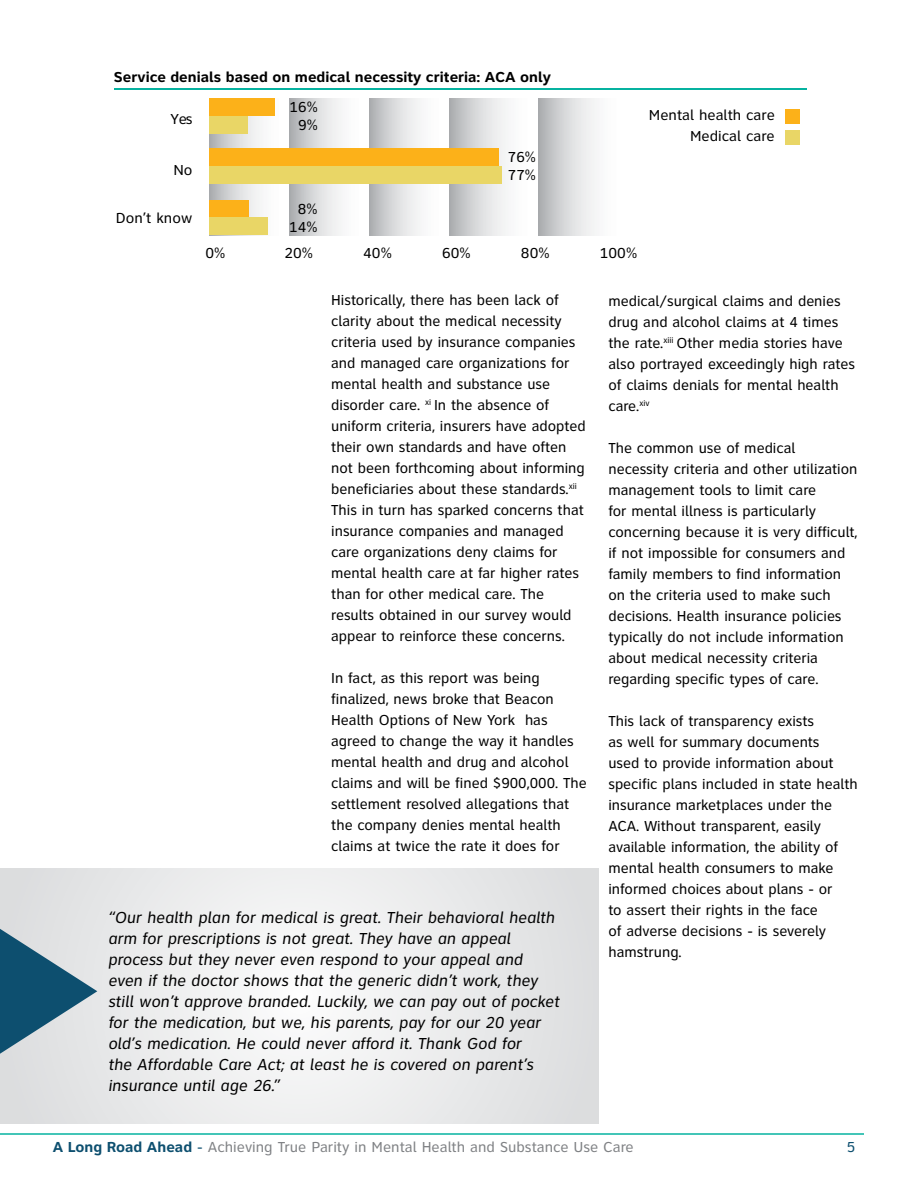
<style>
.page{position:relative;width:918px;height:1188px;background:#fff}
.page>*{position:absolute;margin:0;border:0;box-sizing:border-box;transform-origin:0 0}
.t1{font:italic 16.5px/21px "Clearview ATT";color:#000}
.t2{font:15px/21px "Clearview ATT";color:#000}
.t3{font:15px "Clearview ATT";color:#808285}
.t4{font:700 15px "Clearview ATT";color:#000}
.t5{font:15px "Clearview ATT";color:#0d4f6f}
.s1{font-weight:700;color:#0d4f6f}
.s2{color:#0d4f6f}
</style>
<div class="page">
<hr style="left:0;top:1133px;width:864px;height:2px;background:#06b2a0">
<svg style="left:0;top:868px;width:598px;height:255px"></svg>
<svg style="left:0;top:929px;width:97px;height:125px;background:#7798a9"></svg>
<img style="left:209px;top:98px;width:77px;height:120px">
<img style="left:289px;top:98px;width:78px;height:137px">
<img style="left:369px;top:98px;width:77px;height:137px">
<img style="left:450px;top:98px;width:56px;height:137px">
<div style="left:210px;top:98px;width:65px;height:18px;background:#fcb119"></div>
<div style="left:210px;top:116px;width:38px;height:18px;background:#e9d666"></div>
<div style="left:210px;top:149px;width:289px;height:17px;background:#fcb119"></div>
<div style="left:210px;top:166px;width:292px;height:18px;background:#e9d666"></div>
<div style="left:209px;top:200px;width:39px;height:17px;background:#fcb119"></div>
<div style="left:209px;top:218px;width:59px;height:17px;background:#e9d666"></div>
<hr style="left:115px;top:88px;width:692px;height:2px;background:#06b2a0">
<div style="left:785px;top:109px;width:14px;height:15px;background:#fcb119"></div>
<div style="left:785px;top:130px;width:14px;height:15px;background:#e9d666"></div>
<p class="t4" style="left:114px;top:68px;width:439px">Service denials based on medical necessity criteria: ACA only</p>
<p class="t2" style="left:290px;top:98px;width:30px;line-height:18px;text-align:center">16%<br>9%</p>
<p class="t2" style="left:170px;top:109px;width:24px">Yes</p>
<p class="t2" style="left:649px;top:105px;width:128px;text-align:right">Mental health care<br>Medical care</p>
<p class="t2" style="left:173px;top:159px;width:21px">No</p>
<p class="t2" style="left:116px;top:208px;width:78px">Don’t know</p>
<p class="t2" style="left:289px;top:200px;width:30px;line-height:18px;text-align:center">8%<br>14%</p>
<p class="t2" style="left:508px;top:148px;width:30px;line-height:18px">76%<br>77%</p>
<p class="t2" style="left:206px;top:242px;width:21px">0%</p>
<p class="t2" style="left:284px;top:242px;width:30px">20%</p>
<p class="t2" style="left:363px;top:242px;width:30px">40%</p>
<p class="t2" style="left:442px;top:242px;width:30px">60%</p>
<p class="t2" style="left:521px;top:242px;width:30px">80%</p>
<p class="t2" style="left:600px;top:242px;width:39px">100%</p>
<p class="t2" style="left:331px;top:290px;width:256px">Historically, there has been lack of clarity about the medical necessity criteria used by insurance companies and managed care organizations for mental health and substance use disorder care. <sup>xi</sup> In the absence of uniform criteria, insurers have adopted their own standards and have often not been forthcoming about informing beneficiaries about these standards.<sup>xii </sup>This in turn has sparked concerns that insurance companies and managed care organizations deny claims for mental health care at far higher rates than for other medical care. The results obtained in our survey would appear to reinforce these concerns.</p>
<p class="t2" style="left:331px;top:668px;width:257px">In fact, as this report was being finalized, news broke that Beacon Health Options of New York has agreed to change the way it handles mental health and drug and alcohol claims and will be fined $900,000. The settlement resolved allegations that the company denies mental health claims at twice the rate it does for</p>
<p class="t1" style="left:108px;top:907px;width:453px">“Our health plan for medical is great. Their behavioral health arm for prescriptions is not great. They have an appeal process but they never even respond to your appeal and even if the doctor shows that the generic didn’t work, they still won’t approve branded. Luckily, we can pay out of pocket for the medication, but we, his parents, pay for our 20 year old’s medication. He could never afford it. Thank God for<br>the Affordable Care Act; at least he is covered on parent’s insurance until age 26.”</p>
<p class="t2" style="left:608px;top:291px;width:248px">medical/surgical claims and denies drug and alcohol claims at 4 times the rate.<sup>xiii</sup> Other media stories have also portrayed exceedingly high rates of claims denials for mental health care.<sup>xiv</sup></p>
<p class="t2" style="left:608px;top:438px;width:251px">The common use of medical necessity criteria and other utilization management tools to limit care<br>for mental illness is particularly concerning because it is very difficult, if not impossible for consumers and family members to find information on the criteria used to make such decisions. Health insurance policies typically do not include information about medical necessity criteria regarding specific types of care.</p>
<p class="t2" style="left:608px;top:711px;width:251px">This lack of transparency exists<br>as well for summary documents<br>used to provide information about specific plans included in state health insurance marketplaces under the<br>ACA. Without transparent, easily available information, the ability of mental health consumers to make informed choices about plans - or<br>to assert their rights in the face<br>of adverse decisions - is severely hamstrung.</p>
<p class="t3" style="left:53px;top:1138px;width:582px"><span class="s1">A Long Road Ahead</span> <span class="s2">-</span> Achieving True Parity in Mental Health and Substance Use Care</p>
<p class="t5" style="left:847px;top:1138px;width:10px">5</p>
</div>
